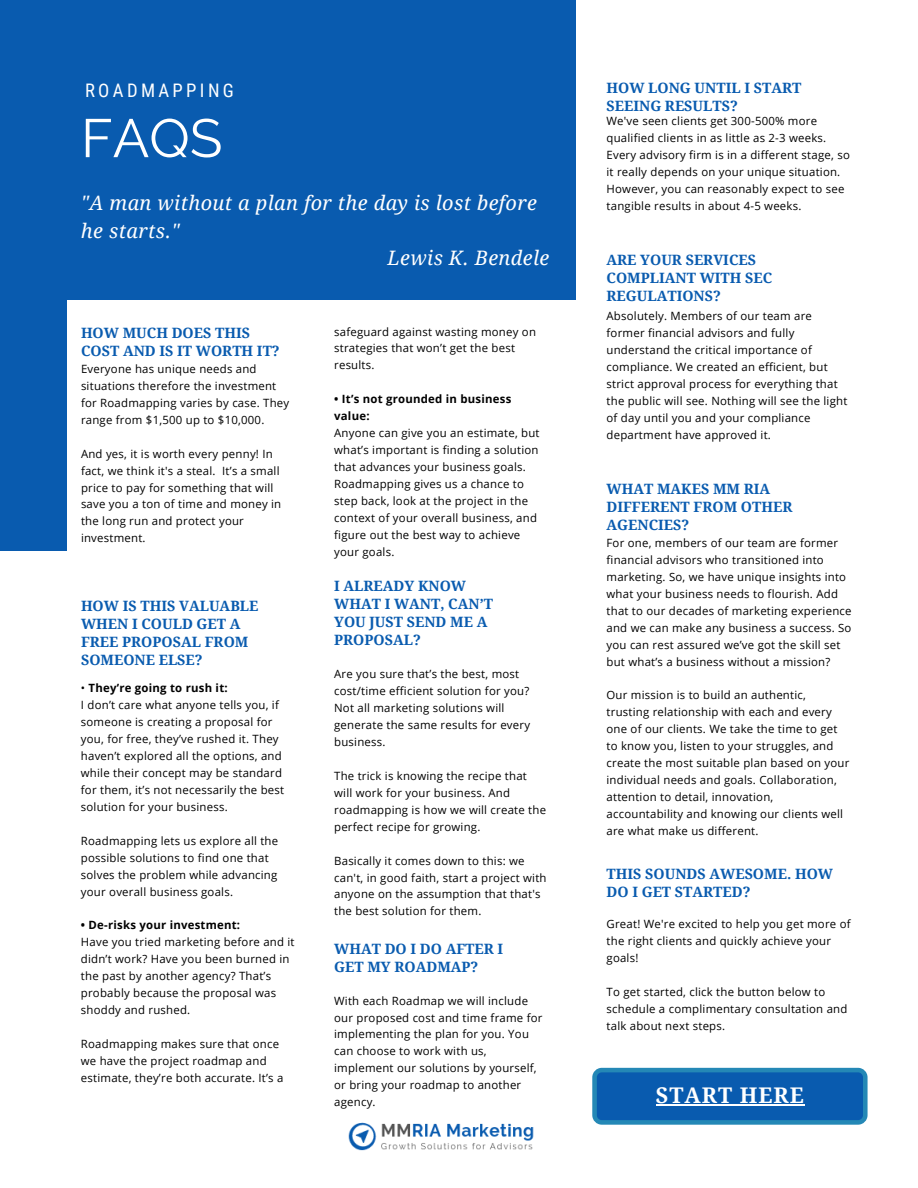
<style>
.page{position:relative;width:918px;height:1188px;background:#fff}
.page>*{position:absolute;margin:0;border:0;box-sizing:border-box;transform-origin:0 0}
.t1{font:54px "Raleway";color:#fff}
.t2{font:700 21.6px "Droid Serif";letter-spacing:.045em;color:#fff}
.t3{font:italic 19.95px "Droid Serif";letter-spacing:.02em;color:#fff}
.t4{font:18.6px "Roboto Condensed";letter-spacing:.18em;color:#fff}
.t5{font:700 14.25px/18px "Droid Serif";color:#095baf}
.t6{font:11.4px/17px "Open Sans";letter-spacing:.02em;color:#000}
.t7{font:700 11.4px/17px "Open Sans";letter-spacing:.02em;color:#000}
.s1{font-weight:700}
</style>
<div class="page">
<div style="left:0;top:0;width:576px;height:551px;background:#095baf"></div>
<div style="left:68px;top:301px;width:517px;height:476px;background:#fff"></div>
<svg style="left:592px;top:1068px;width:276px;height:57px;background:#1366b2"></svg>
<hr style="left:656px;top:1104px;width:149px;height:1px;background:#fff">
<img style="left:348px;top:1122px;width:186px;height:29px">
<h3 class="t4" style="left:85px;top:79px;width:150px">ROADMAPPING</h3>
<h1 class="t1" style="left:81px;top:106px;width:143px">FAQS</h1>
<h3 class="t3" style="left:81px;top:192px;width:458px">"A man without a plan for the day is lost before</h3>
<h3 class="t3" style="left:81px;top:219px;width:100px">he starts."</h3>
<h3 class="t3" style="left:387px;top:247px;width:163px">Lewis K. Bendele</h3>
<p class="t5" style="left:81px;top:324px;width:200px">HOW MUCH DOES THIS<br>COST AND IS IT WORTH IT?</p>
<p class="t6" style="left:81px;top:360px;width:210px">Everyone has unique needs and situations therefore the investment for Roadmapping varies by case. They range from $1,500 up to $10,000.</p>
<p class="t6" style="left:81px;top:445px;width:202px">And yes, it is worth every penny! In fact, we think it's a steal. It’s a small price to pay for something that will save you a ton of time and money in the long run and protect your investment.</p>
<p class="t5" style="left:81px;top:597px;width:179px">HOW IS THIS VALUABLE<br>WHEN I COULD GET A<br>FREE PROPOSAL FROM<br>SOMEONE ELSE?</p>
<p class="t6" style="left:81px;top:679px;width:205px">• <span class="s1">They’re going to rush it:<br></span>I don’t care what anyone tells you, if someone is creating a proposal for you, for free, they’ve rushed it. They haven’t explored all the options, and while their concept may be standard for them, it’s not necessarily the best solution for your business.</p>
<p class="t6" style="left:81px;top:832px;width:199px">Roadmapping lets us explore all the possible solutions to find one that solves the problem while advancing your overall business goals.</p>
<p class="t7" style="left:81px;top:917px;width:161px">• De-risks your investment:</p>
<p class="t6" style="left:81px;top:933px;width:215px">Have you tried marketing before and it didn’t work? Have you been burned in the past by another agency? That’s probably because the proposal was shoddy and rushed.</p>
<p class="t6" style="left:81px;top:1035px;width:204px">Roadmapping makes sure that once we have the project roadmap and estimate, they’re both accurate. It’s a</p>
<p class="t6" style="left:334px;top:323px;width:203px">safeguard against wasting money on strategies that won’t get the best results.</p>
<p class="t7" style="left:334px;top:390px;width:179px">• It’s not grounded in business value:</p>
<p class="t6" style="left:334px;top:424px;width:207px">Anyone can give you an estimate, but what’s important is finding a solution that advances your business goals.<br>Roadmapping gives us a chance to step back, look at the project in the context of your overall business, and figure out the best way to achieve your goals.</p>
<p class="t5" style="left:334px;top:578px;width:160px">I ALREADY KNOW<br>WHAT I WANT, CAN’T<br>YOU JUST SEND ME A<br>PROPOSAL?</p>
<p class="t6" style="left:334px;top:665px;width:197px">Are you sure that’s the best, most cost/time efficient solution for you?<br>Not all marketing solutions will generate the same results for every business.</p>
<p class="t6" style="left:334px;top:767px;width:213px">The trick is knowing the recipe that will work for your business. And roadmapping is how we will create the perfect recipe for growing.</p>
<p class="t6" style="left:334px;top:852px;width:214px">Basically it comes down to this: we can't, in good faith, start a project with anyone on the assumption that that's the best solution for them.</p>
<p class="t5" style="left:334px;top:940px;width:171px">WHAT DO I DO AFTER I<br>GET MY ROADMAP?</p>
<p class="t6" style="left:334px;top:992px;width:210px">With each Roadmap we will include our proposed cost and time frame for implementing the plan for you. You can choose to work with us, implement our solutions by yourself, or bring your roadmap to another agency.</p>
<p class="t5" style="left:607px;top:79px;width:196px">HOW LONG UNTIL I START<br>SEEING RESULTS?</p>
<p class="t6" style="left:607px;top:112px;width:245px">We've seen clients get 300-500% more qualified clients in as little as 2-3 weeks.<br>Every advisory firm is in a different stage, so it really depends on your unique situation.<br>However, you can reasonably expect to see tangible results in about 4-5 weeks.</p>
<p class="t5" style="left:607px;top:251px;width:167px">ARE YOUR SERVICES<br>COMPLIANT WITH SEC<br>REGULATIONS?</p>
<p class="t6" style="left:607px;top:307px;width:242px">Absolutely. Members of our team are former financial advisors and fully understand the critical importance of compliance. We created an efficient, but strict approval process for everything that the public will see. Nothing will see the light of day until you and your compliance department have approved it.</p>
<p class="t5" style="left:607px;top:480px;width:187px">WHAT MAKES MM RIA<br>DIFFERENT FROM OTHER<br>AGENCIES?</p>
<p class="t6" style="left:607px;top:534px;width:247px">For one, members of our team are former financial advisors who transitioned into marketing. So, we have unique insights into what your business needs to flourish. Add that to our decades of marketing experience and we can make any business a success. So you can rest assured we’ve got the skill set but what’s a business without a mission?</p>
<p class="t6" style="left:607px;top:687px;width:244px">Our mission is to build an authentic, trusting relationship with each and every one of our clients. We take the time to get to know you, listen to your struggles, and create the most suitable plan based on your individual needs and goals. Collaboration, attention to detail, innovation, accountability and knowing our clients well are what make us different.</p>
<p class="t5" style="left:607px;top:865px;width:228px">THIS SOUNDS AWESOME. HOW<br>DO I GET STARTED?</p>
<p class="t6" style="left:607px;top:916px;width:246px">Great! We're excited to help you get more of the right clients and quickly achieve your goals!</p>
<p class="t6" style="left:607px;top:983px;width:242px">To get started, click the button below to schedule a complimentary consultation and talk about next steps.</p>
<h2 class="t2" style="left:656px;top:1083px;width:149px">START HERE</h2>
</div>
